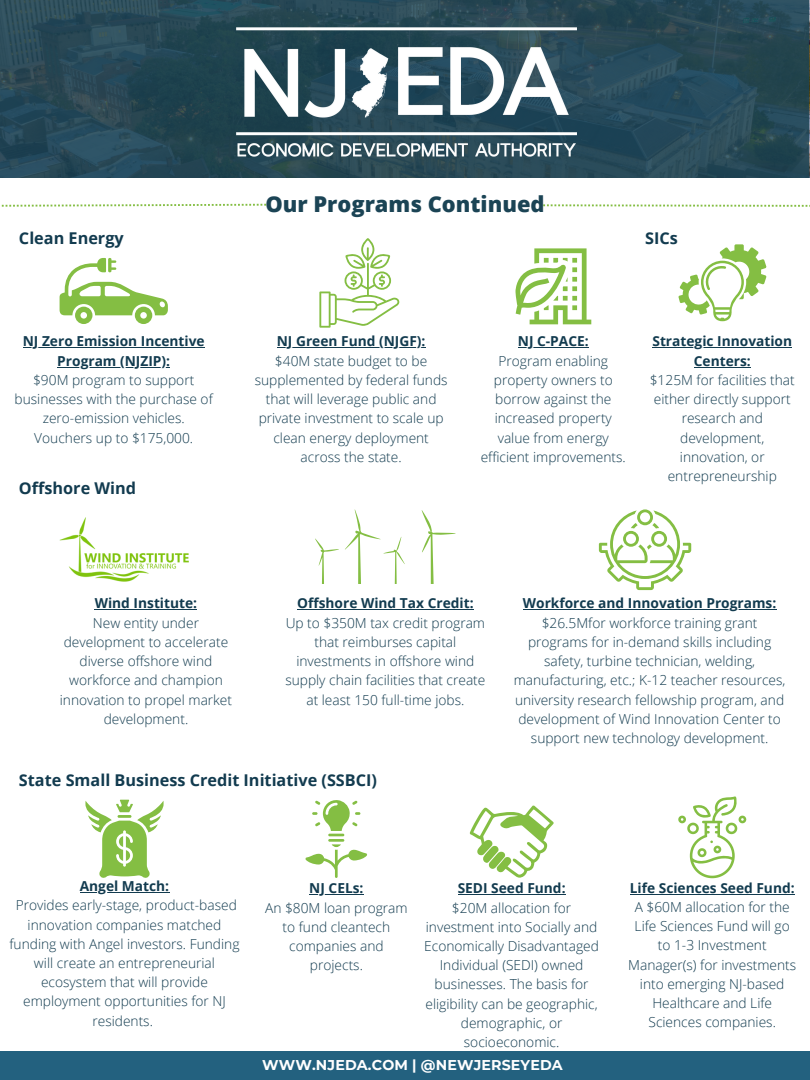
<style>
.page{position:relative;width:810px;height:1080px;background:#fff}
.page>*{position:absolute;margin:0;border:0;box-sizing:border-box;transform-origin:0 0}
.t1{font:800 21.88px "Open Sans";color:#1b4455}
.t2{font:700 16.25px "Open Sans";color:#123b4f}
.t3{font:700 14.19px "Montserrat";letter-spacing:.01em;color:#fff}
.t4{font:300 13.75px/19.2px "Open Sans";color:#123b4f;text-align:center}
.t5{font:700 13.75px/19.2px "Open Sans";color:#123b4f;text-align:center}
</style>
<div class="page">
<svg style="left:0;top:0;width:809px;height:178px;background:#264856"></svg>
<div style="left:0;top:1051px;width:810px;height:29px;background:#23617f"></div>
<img style="left:214px;top:0;width:383px;height:207px">
<svg style="left:60px;top:258px;width:108px;height:66px"></svg>
<svg style="left:319px;top:238px;width:80px;height:90px"></svg>
<svg style="left:515px;top:248px;width:76px;height:76px"></svg>
<svg style="left:541px;top:204px;width:269px;height:3px"></svg>
<svg style="left:1px;top:204px;width:269px;height:3px"></svg>
<svg style="left:599px;top:509px;width:92px;height:81px"></svg>
<svg style="left:85px;top:800px;width:79px;height:78px"></svg>
<hr style="left:328px;top:839px;width:16px;height:3px;background:#84be43">
<svg style="left:305px;top:844px;width:62px;height:34px"></svg>
<svg style="left:312px;top:800px;width:48px;height:36px"></svg>
<svg style="left:470px;top:805px;width:84px;height:73px"></svg>
<svg style="left:678px;top:796px;width:68px;height:82px"></svg>
<svg style="left:422px;top:510px;width:34px;height:74px"></svg>
<svg style="left:345px;top:509px;width:60px;height:75px"></svg>
<svg style="left:315px;top:539px;width:24px;height:45px"></svg>
<img style="left:59px;top:517px;width:130px;height:65px">
<svg style="left:678px;top:244px;width:88px;height:77px"></svg>
<hr style="left:23px;top:347px;width:182px;height:1px;background:#123b4f">
<hr style="left:57px;top:367px;width:113px;height:1px;background:#123b4f">
<hr style="left:277px;top:347px;width:149px;height:1px;background:#123b4f">
<hr style="left:518px;top:347px;width:71px;height:1px;background:#123b4f">
<hr style="left:95px;top:609px;width:102px;height:1px;background:#123b4f">
<hr style="left:523px;top:609px;width:253px;height:1px;background:#123b4f">
<hr style="left:297px;top:609px;width:177px;height:1px;background:#123b4f">
<hr style="left:80px;top:892px;width:89px;height:1px;background:#123b4f">
<hr style="left:309px;top:894px;width:55px;height:1px;background:#123b4f">
<hr style="left:458px;top:894px;width:108px;height:1px;background:#123b4f">
<hr style="left:630px;top:894px;width:165px;height:1px;background:#123b4f">
<hr style="left:652px;top:347px;width:140px;height:1px;background:#123b4f">
<hr style="left:694px;top:367px;width:57px;height:1px;background:#123b4f">
<p class="t2" style="left:19px;top:227px;width:106px">Clean Energy</p>
<p class="t5" style="left:23px;top:331px;width:183px">NJ Zero Emission Incentive<br>Program (NJZIP):</p>
<p class="t4" style="left:15px;top:370px;width:200px">$90M program to support businesses with the purchase of zero-emission vehicles.<br>Vouchers up to $175,000.</p>
<p class="t2" style="left:19px;top:477px;width:119px">Offshore Wind</p>
<h1 class="t1" style="left:265px;top:188px;width:281px">Our Programs Continued</h1>
<p class="t2" style="left:645px;top:227px;width:34px">SICs</p>
<p class="t5" style="left:277px;top:331px;width:150px">NJ Green Fund (NJGF):</p>
<p class="t4" style="left:255px;top:351px;width:194px">$40M state budget to be supplemented by federal funds that will leverage public and private investment to scale up clean energy deployment across the state.</p>
<p class="t5" style="left:518px;top:331px;width:72px">NJ C-PACE:</p>
<p class="t4" style="left:481px;top:351px;width:147px">Program enabling property owners to borrow against the increased property value from energy efficient improvements.</p>
<p class="t5" style="left:652px;top:331px;width:141px">Strategic Innovation<br>Centers:</p>
<p class="t4" style="left:650px;top:370px;width:147px">$125M for facilities that either directly support research and development, innovation, or entrepreneurship</p>
<p class="t5" style="left:95px;top:594px;width:104px">Wind Institute:</p>
<p class="t4" style="left:60px;top:613px;width:174px">New entity under development to accelerate diverse offshore wind workforce and champion innovation to propel market development.</p>
<p class="t5" style="left:297px;top:594px;width:178px">Offshore Wind Tax Credit:</p>
<p class="t4" style="left:285px;top:613px;width:202px">Up to $350M tax credit program that reimburses capital investments in offshore wind supply chain facilities that create at least 150 full-time jobs.</p>
<p class="t5" style="left:523px;top:594px;width:255px">Workforce and Innovation Programs:</p>
<p class="t4" style="left:514px;top:613px;width:273px">$26.5Mfor workforce training grant programs for in-demand skills including safety, turbine technician, welding, manufacturing, etc.; K-12 teacher resources, university research fellowship program, and development of Wind Innovation Center to support new technology development.</p>
<p class="t2" style="left:19px;top:769px;width:360px">State Small Business Credit Initiative (SSBCI)</p>
<p class="t5" style="left:80px;top:876px;width:91px">Angel Match:</p>
<p class="t4" style="left:9px;top:895px;width:232px">Provides early-stage, product-based innovation companies matched funding with Angel investors. Funding will create an entrepreneurial ecosystem that will provide employment opportunities for NJ residents.</p>
<p class="t5" style="left:309px;top:878px;width:56px">NJ CELs:</p>
<p class="t4" style="left:265px;top:898px;width:144px">An $80M loan program to fund cleantech companies and projects.</p>
<p class="t5" style="left:458px;top:878px;width:109px">SEDI Seed Fund:</p>
<p class="t4" style="left:424px;top:898px;width:176px">$20M allocation for investment into Socially and<br>Economically Disadvantaged<br>Individual (SEDI) owned businesses. The basis for eligibility can be geographic, demographic, or socioeconomic.</p>
<p class="t3" style="left:262px;top:1056px;width:302px">WWW.NJEDA.COM | @NEWJERSEYEDA</p>
<p class="t5" style="left:630px;top:878px;width:166px">Life Sciences Seed Fund:</p>
<p class="t4" style="left:628px;top:897px;width:170px">A $60M allocation for the<br>Life Sciences Fund will go to 1-3 Investment<br>Manager(s) for investments into emerging NJ-based<br>Healthcare and Life<br>Sciences companies.</p>
</div>
